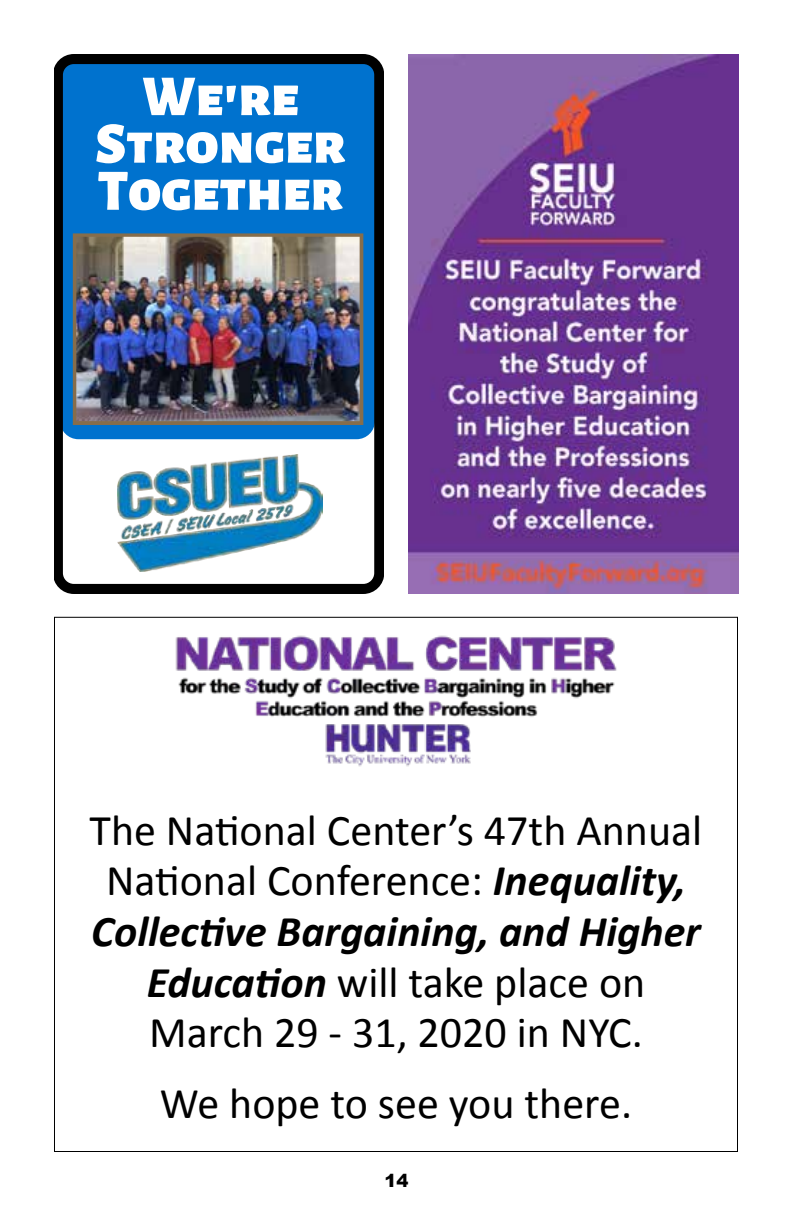
<style>
.page{position:relative;width:792px;height:1224px;background:#fff}
.page>*{position:absolute;margin:0;border:0;box-sizing:border-box;transform-origin:0 0}
.t1{font:900 58.6px/47px "Alegreya Sans SC";color:#fff;text-align:center}
.t2{font:44px/50.6px "Calibri";color:#000;text-align:center}
.t3{font:900 18px "Arial";color:#000}
.s1{font-weight:700;font-style:italic}
</style>
<div class="page">
<img style="left:54px;top:54px;width:330px;height:540px">
<img style="left:408px;top:54px;width:330px;height:540px">
<img style="left:175px;top:635px;width:442px;height:132px">
<h1 class="t1" style="left:95px;top:68px;width:252px">We're<br>Stronger<br>Together</h1>
<p class="t2" style="left:90px;top:805px;width:614px">The National Center’s 47th Annual<br>National Conference: <span class="s1">Inequality,<br>Collective Bargaining, and Higher<br>Education</span> will take place on<br>March 29 - 31, 2020 in NYC.</p>
<p class="t2" style="left:160px;top:1078px;width:474px">We hope to see you there.</p>
<p class="t3" style="left:385px;top:1168px;width:26px">14</p>
</div>
